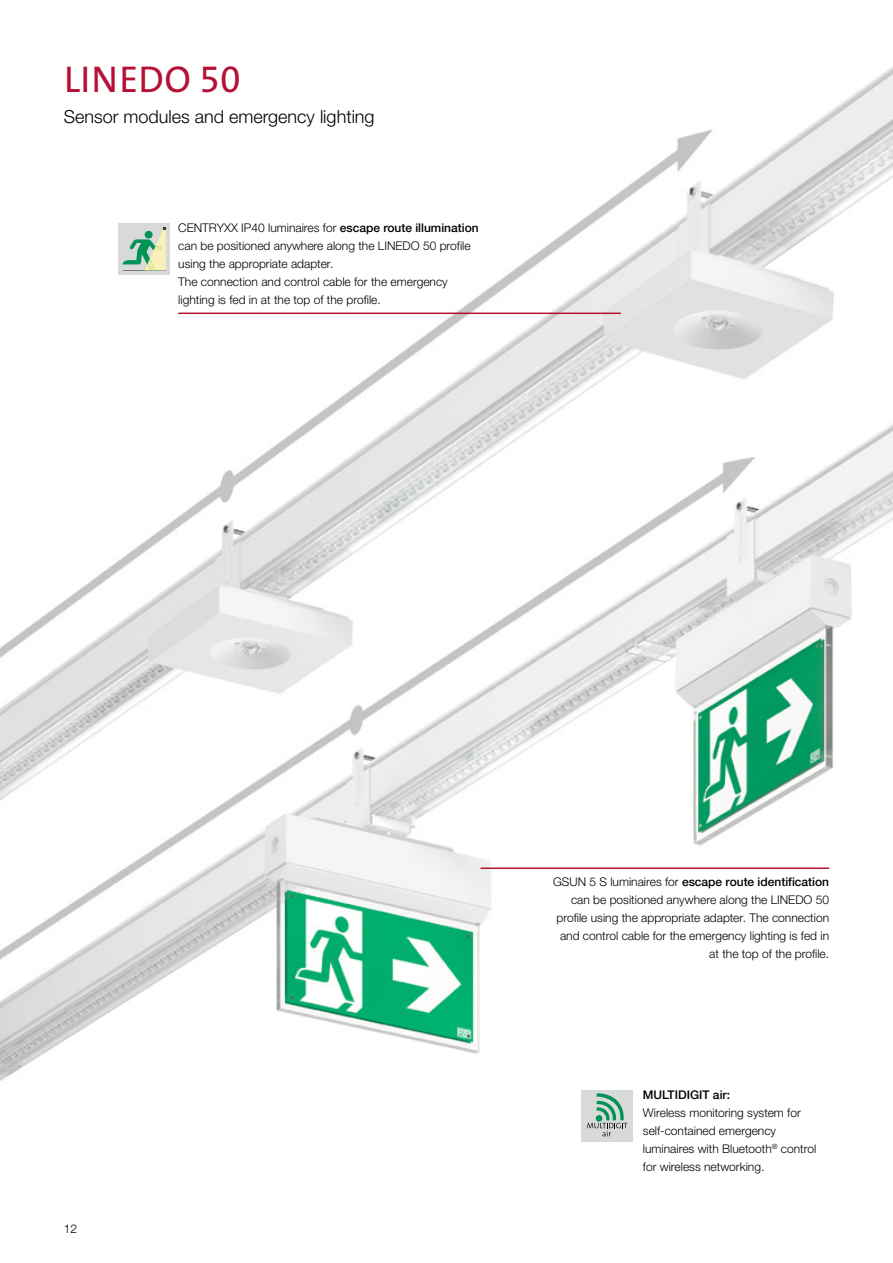
<style>
.page{position:relative;width:893px;height:1263px;background:#fff}
.page>*{position:absolute;margin:0;border:0;box-sizing:border-box;transform-origin:0 0}
.Stratus_Head{font:37.5px "The Sans B W5 Plain";letter-spacing:.015em;color:#b51136}
.Stratus_Subhead{font:300 18px "Helvetica Neue LTW1 G";color:#000}
.Detailtext_links{font:300 12px/18px "Helvetica Neue LTW1 G";color:#000}
.Detailtext_links-2{font:500 12px "Helvetica Neue LTW1 G";color:#000}
.s1{font-weight:500}
</style>
<div class="page">
<img style="left:0;top:66px;width:893px;height:1036px">
<div style="left:119px;top:223px;width:51px;height:51px;background:#d8dada"></div>
<svg style="left:122px;top:227px;width:44px;height:44px"></svg>
<div style="left:582px;top:1090px;width:51px;height:51px;background:#d8dada"></div>
<svg style="left:587px;top:1093px;width:40px;height:43px"></svg>
<hr style="left:480px;top:867px;width:349px;height:2px;background:#b51136">
<hr style="left:178px;top:313px;width:443px;height:1px;background:#b51136">
<p class="Stratus_Head" style="left:64px;top:55px;width:178px">LINEDO 50</p>
<p class="Stratus_Subhead" style="left:64px;top:106px;width:312px">Sensor modules and emergency lighting</p>
<p class="Detailtext_links" style="left:178px;top:219px;width:302px">CENTRYXX IP40 luminaires for <span class="s1">escape route illumination </span>can be positioned anywhere along the LINEDO 50 profile using the appropriate adapter.<br>The connection and control cable for the emergency lighting is fed in at the top of the profile.</p>
<p class="Detailtext_links" style="left:64px;top:1220px;width:15px">12</p>
<p class="Detailtext_links" style="left:553px;top:873px;width:278px;text-align:right">GSUN 5 S luminaires for <span class="s1">escape route identification </span>can be positioned anywhere along the LINEDO 50 profile using the appropriate adapter. The connection and control cable for the emergency lighting is fed in at the top of the profile.</p>
<p class="Detailtext_links-2" style="left:643px;top:1087px;width:89px">MULTIDIGIT air:</p>
<p class="Detailtext_links" style="left:643px;top:1103px;width:175px">Wireless monitoring system for self-contained emergency luminaires with Bluetooth<sup>®</sup> control for wireless networking.</p>
</div>
